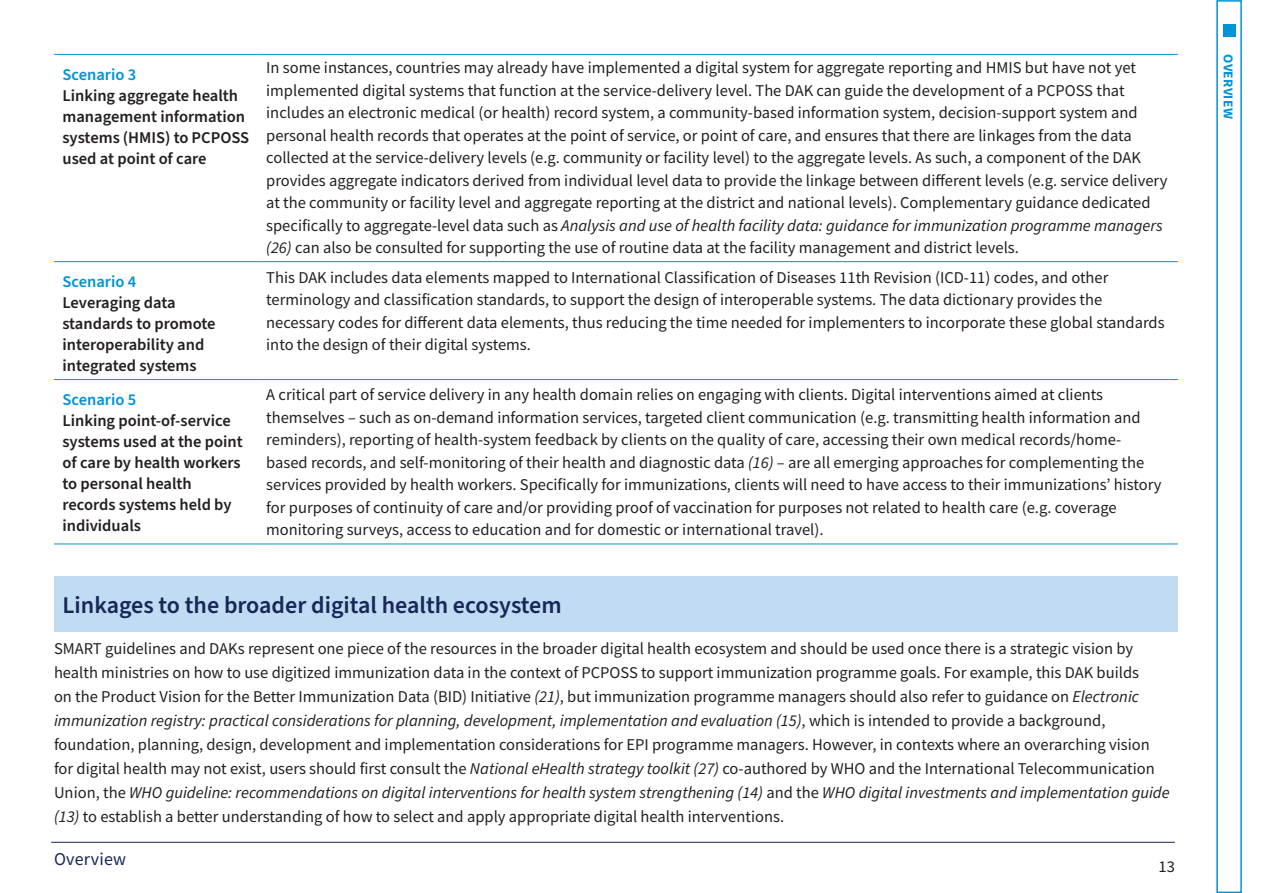
<style>
.page{position:relative;width:1263px;height:893px;background:#fff}
.page>*{position:absolute;margin:0;border:0;box-sizing:border-box;transform-origin:0 0}
.A_HEAD_COLOR_BAR{font:600 24px "Source Sans Pro";color:#182757}
.t1{font:18px "Source Sans Pro";letter-spacing:.01em;color:#182757}
.Body{font:16.5px/22.5px "Source Sans Pro";color:#231f20}
.D_Head{font:600 16.5px/21px "Source Sans Pro";color:#231f20}
.D_Head-2{font:600 16.5px "Source Sans Pro";color:#0093d5}
.t2{font:700 13.5px "Source Sans Pro";letter-spacing:.025em;color:#0093d5}
.s1{font-style:italic}
</style>
<div class="page">
<div style="left:1216px;top:0;width:26px;height:893px;border:2px solid #0093d5"></div>
<div style="left:1223px;top:25px;width:12px;height:12px;background:#0093d5"></div>
<hr style="left:51px;top:842px;width:1124px;height:1px;background:#182757">
<hr style="left:54px;top:54px;width:204px;height:1px;background:#0093d5">
<hr style="left:258px;top:54px;width:920px;height:1px;background:#0093d5">
<hr style="left:54px;top:261px;width:204px;height:1px;background:#0093d5">
<hr style="left:258px;top:261px;width:920px;height:1px;background:#0093d5">
<hr style="left:54px;top:379px;width:204px;height:1px;background:#0093d5">
<hr style="left:258px;top:379px;width:920px;height:1px;background:#0093d5">
<hr style="left:54px;top:544px;width:204px;height:1px;background:#0093d5">
<hr style="left:258px;top:544px;width:920px;height:1px;background:#0093d5">
<div style="left:54px;top:576px;width:1124px;height:55px;background:#c0dbf2"></div>
<p class="D_Head-2" style="left:63px;top:63px;width:75px">Scenario 3</p>
<p class="D_Head" style="left:63px;top:85px;width:188px">Linking aggregate health management information systems (HMIS) to PCPOSS used at point of care</p>
<p class="D_Head-2" style="left:63px;top:271px;width:75px">Scenario 4</p>
<p class="D_Head" style="left:63px;top:293px;width:155px">Leveraging data standards to promote interoperability and integrated systems</p>
<p class="D_Head-2" style="left:63px;top:388px;width:75px">Scenario 5</p>
<p class="D_Head" style="left:63px;top:410px;width:182px">Linking point-of-service systems used at the point of care by health workers to personal health records systems held by individuals</p>
<p class="Body" style="left:266px;top:56px;width:903px">In some instances, countries may already have implemented a digital system for aggregate reporting and HMIS but have not yet implemented digital systems that function at the service-delivery level. The DAK can guide the development of a PCPOSS that includes an electronic medical (or health) record system, a community-based information system, decision-support system and personal health records that operates at the point of service, or point of care, and ensures that there are linkages from the data collected at the service-delivery levels (e.g. community or facility level) to the aggregate levels. As such, a component of the DAK provides aggregate indicators derived from individual level data to provide the linkage between different levels (e.g. service delivery at the community or facility level and aggregate reporting at the district and national levels). Complementary guidance dedicated specifically to aggregate-level data such as <span class="s1">Analysis and use of health facility data: guidance for immunization programme managers (26)</span> can also be consulted for supporting the use of routine data at the facility management and district levels.</p>
<p class="Body" style="left:266px;top:266px;width:900px">This DAK includes data elements mapped to International Classification of Diseases 11th Revision (ICD-11) codes, and other terminology and classification standards, to support the design of interoperable systems. The data dictionary provides the necessary codes for different data elements, thus reducing the time needed for implementers to incorporate these global standards into the design of their digital systems.</p>
<p class="Body" style="left:266px;top:384px;width:897px">A critical part of service delivery in any health domain relies on engaging with clients. Digital interventions aimed at clients themselves – such as on-demand information services, targeted client communication (e.g. transmitting health information and reminders), reporting of health-system feedback by clients on the quality of care, accessing their own medical records/home&shy;based records, and self-monitoring of their health and diagnostic data <span class="s1">(16)</span> – are all emerging approaches for complementing the services provided by health workers. Specifically for immunizations, clients will need to have access to their immunizations’ history for purposes of continuity of care and/or providing proof of vaccination for purposes not related to health care (e.g. coverage monitoring surveys, access to education and for domestic or international travel).</p>
<p class="A_HEAD_COLOR_BAR" style="left:63px;top:589px;width:501px">Linkages to the broader digital health ecosystem</p>
<p class="Body" style="left:54px;top:637px;width:1117px;line-height:24px">SMART guidelines and DAKs represent one piece of the resources in the broader digital health ecosystem and should be used once there is a strategic vision by health ministries on how to use digitized immunization data in the context of PCPOSS to support immunization programme goals. For example, this DAK builds<br>on the Product Vision for the Better Immunization Data (BID) Initiative <span class="s1">(21)</span>, but immunization programme managers should also refer to guidance on <span class="s1">Electronic immunization registry: practical considerations for planning, development, implementation and evaluation (15)</span>, which is intended to provide a background, foundation, planning, design, development and implementation considerations for EPI programme managers. However, in contexts where an overarching vision for digital health may not exist, users should first consult the <span class="s1">National eHealth strategy toolkit (27)</span> co‑authored by WHO and the International Telecommunication Union, the <span class="s1">WHO guideline: recommendations on digital interventions for health system strengthening (14)</span> and the <span class="s1">WHO digital investments and implementation guide (13)</span> to establish a better understanding of how to select and apply appropriate digital health interventions.</p>
<p class="t1" style="left:54px;top:848px;width:73px">Overview</p>
<p class="Body" style="left:1158px;top:855px;width:18px">13</p>
<p class="t2" style="left:1237px;top:54px;width:66px;rotate:90deg">OVERVIEW</p>
</div>
